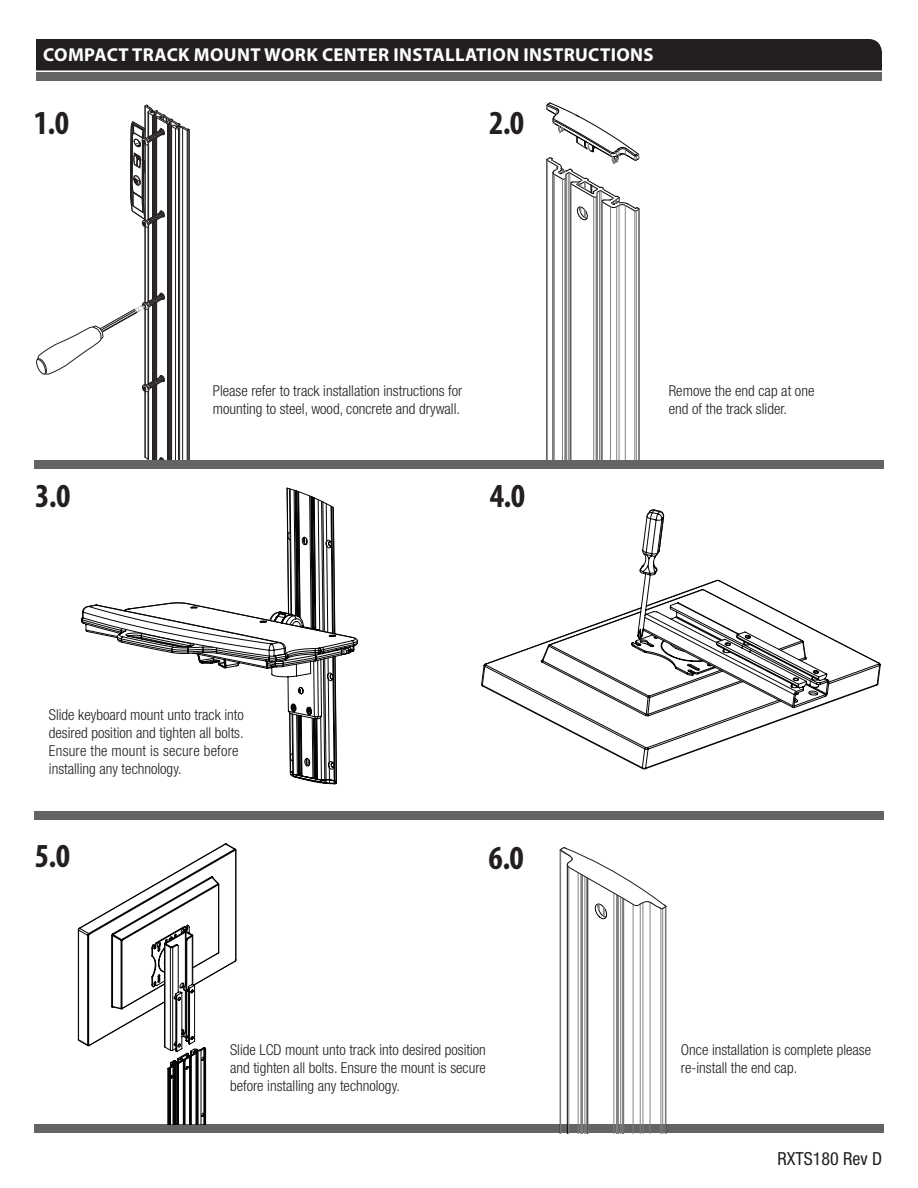
<style>
.page{position:relative;width:918px;height:1188px;background:#fff}
.page>*{position:absolute;margin:0;border:0;box-sizing:border-box;transform-origin:0 0}
.t1{font:700 condensed 33.75px "Myriad Pro";color:#231f20}
.t2{font:700 18.75px "Myriad Pro";letter-spacing:.02em;color:#fff}
.t3{font:condensed 18px "Helvetica Neue";color:#231f20}
.t4{font:300 condensed 15px/18px "Helvetica Neue";color:#231f20}
</style>
<div class="page">
<div style="left:36px;top:39px;width:846px;height:31px;background:#231f20"></div>
<div style="left:36px;top:72px;width:846px;height:9px;background:#636466"></div>
<div style="left:34px;top:811px;width:849px;height:9px;background:#636466"></div>
<div style="left:34px;top:1124px;width:849px;height:9px;background:#636466"></div>
<hr style="left:189px;top:130px;width:1px;height:330px;background:#231f20">
<svg style="left:36px;top:104px;width:153px;height:356px"></svg>
<hr style="left:639px;top:209px;width:1px;height:251px;background:#040503">
<hr style="left:553px;top:172px;width:1px;height:288px;background:#040503">
<hr style="left:636px;top:211px;width:1px;height:249px;background:#808180">
<hr style="left:635px;top:211px;width:1px;height:249px;background:#808180">
<hr style="left:625px;top:205px;width:1px;height:255px;background:#808180">
<hr style="left:638px;top:209px;width:1px;height:251px;background:#808180">
<hr style="left:616px;top:207px;width:1px;height:253px;background:#808180">
<hr style="left:610px;top:207px;width:1px;height:253px;background:#808180">
<hr style="left:619px;top:205px;width:1px;height:255px;background:#808180">
<hr style="left:602px;top:202px;width:1px;height:258px;background:#808180">
<hr style="left:596px;top:197px;width:1px;height:263px;background:#808180">
<hr style="left:593px;top:197px;width:1px;height:263px;background:#808180">
<hr style="left:601px;top:191px;width:1px;height:269px;background:#808180">
<hr style="left:571px;top:184px;width:1px;height:276px;background:#808180">
<hr style="left:597px;top:192px;width:1px;height:268px;background:#808180">
<hr style="left:599px;top:191px;width:1px;height:269px;background:#808180">
<hr style="left:570px;top:173px;width:1px;height:287px;background:#808180">
<hr style="left:562px;top:179px;width:1px;height:281px;background:#808180">
<hr style="left:554px;top:174px;width:1px;height:286px;background:#808180">
<hr style="left:565px;top:179px;width:1px;height:281px;background:#808180">
<hr style="left:566px;top:174px;width:1px;height:286px;background:#808180">
<hr style="left:568px;top:173px;width:1px;height:287px;background:#808180">
<hr style="left:547px;top:160px;width:1px;height:300px;background:#808180">
<svg style="left:547px;top:103px;width:92px;height:117px"></svg>
<hr style="left:587px;top:877px;width:1px;height:256px;background:#040503">
<hr style="left:567px;top:865px;width:1px;height:268px;background:#040503">
<hr style="left:662px;top:908px;width:1px;height:225px;background:#808180">
<hr style="left:661px;top:908px;width:1px;height:225px;background:#808180">
<hr style="left:650px;top:902px;width:1px;height:231px;background:#808180">
<hr style="left:665px;top:907px;width:1px;height:226px;background:#808180">
<hr style="left:640px;top:904px;width:1px;height:229px;background:#808180">
<hr style="left:633px;top:904px;width:1px;height:229px;background:#808180">
<hr style="left:643px;top:902px;width:1px;height:231px;background:#808180">
<hr style="left:623px;top:898px;width:1px;height:235px;background:#808180">
<hr style="left:616px;top:893px;width:1px;height:240px;background:#808180">
<hr style="left:614px;top:893px;width:1px;height:240px;background:#808180">
<hr style="left:622px;top:886px;width:1px;height:247px;background:#808180">
<hr style="left:617px;top:892px;width:1px;height:241px;background:#808180">
<hr style="left:588px;top:878px;width:1px;height:255px;background:#808180">
<hr style="left:618px;top:887px;width:1px;height:246px;background:#808180">
<hr style="left:620px;top:886px;width:1px;height:247px;background:#808180">
<hr style="left:586px;top:865px;width:1px;height:268px;background:#808180">
<hr style="left:578px;top:872px;width:1px;height:261px;background:#808180">
<hr style="left:569px;top:867px;width:1px;height:266px;background:#808180">
<hr style="left:581px;top:872px;width:1px;height:261px;background:#808180">
<hr style="left:582px;top:866px;width:1px;height:267px;background:#808180">
<hr style="left:585px;top:865px;width:1px;height:268px;background:#808180">
<hr style="left:560px;top:851px;width:1px;height:282px;background:#808180">
<svg style="left:559px;top:847px;width:108px;height:72px"></svg>
<svg style="left:481px;top:509px;width:400px;height:261px"></svg>
<svg style="left:167px;top:1124px;width:39px;height:1px"></svg>
<svg style="left:78px;top:843px;width:158px;height:281px"></svg>
<svg style="left:81px;top:488px;width:277px;height:296px"></svg>
<div style="left:34px;top:460px;width:849px;height:9px;background:#636466"></div>
<p class="t2" style="left:43px;top:42px;width:612px">COMPACT TRACK MOUNT WORK CENTER INSTALLATION INSTRUCTIONS</p>
<p class="t1" style="left:34px;top:102px;width:37px">1.0</p>
<p class="t1" style="left:489px;top:102px;width:37px">2.0</p>
<p class="t4" style="left:213px;top:381px;width:251px">Please refer to track installation instructions for</p>
<p class="t4" style="left:213px;top:399px;width:249px">mounting to steel, wood, concrete and drywall.</p>
<p class="t4" style="left:669px;top:382px;width:147px">Remove the end cap at one end of the track slider.</p>
<p class="t1" style="left:35px;top:474px;width:37px">3.0</p>
<p class="t1" style="left:490px;top:475px;width:37px">4.0</p>
<p class="t4" style="left:49px;top:706px;width:196px">Slide keyboard mount unto track into desired position and tighten all bolts.<br>Ensure the mount is secure before installing any technology.</p>
<p class="t1" style="left:35px;top:835px;width:37px">5.0</p>
<p class="t1" style="left:489px;top:837px;width:37px">6.0</p>
<p class="t4" style="left:230px;top:1040px;width:257px;text-align:justify">Slide LCD mount unto track into desired position and tighten all bolts. Ensure the mount is secure before installing any technology.</p>
<p class="t4" style="left:681px;top:1040px;width:192px">Once installation is complete please re-install the end cap.</p>
<p class="t3" style="left:778px;top:1148px;width:106px">RXTS180 Rev D</p>
</div>
